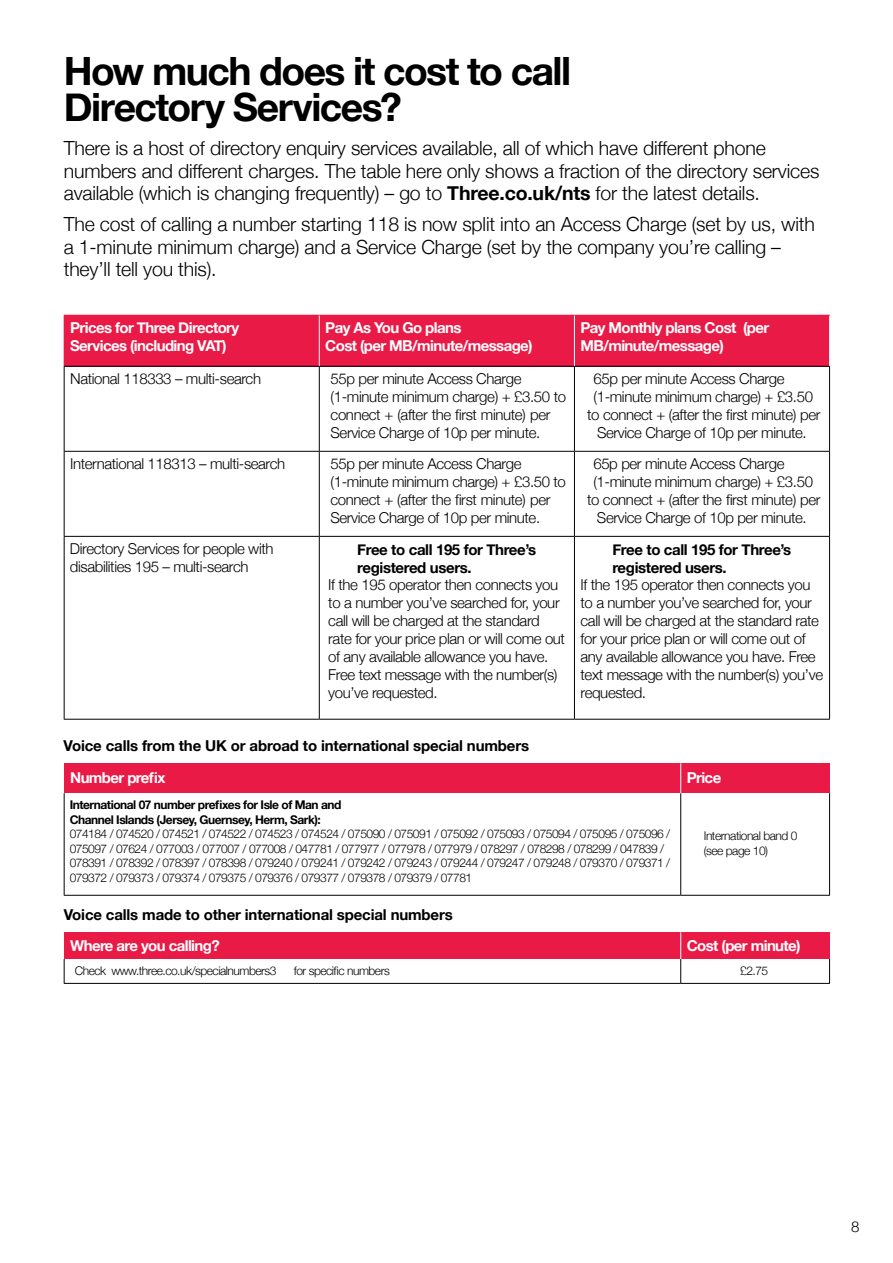
<style>
.page{position:relative;width:893px;height:1263px;background:#fff}
.page>*{position:absolute;margin:0;border:0;box-sizing:border-box;transform-origin:0 0}
.t1{font:700 39px/35.1px "Helvetica Neue";letter-spacing:-.04em;color:#000}
.t2{font:300 19.5px/22.5px "Helvetica Neue";letter-spacing:-.01em;color:#000}
.t3{font:300 15px/18px "Helvetica Neue";letter-spacing:-.025em;color:#000}
.t4{font:700 15px/18px "Helvetica Neue";letter-spacing:-.01em;color:#000}
.t5{font:700 15px/18px "Helvetica Neue";letter-spacing:-.04em;color:#fff}
.t6{font:300 12px/14.4px "Helvetica Neue";letter-spacing:-.04em;color:#000}
.t7{font:700 12px/15px "Helvetica Neue";letter-spacing:-.04em;color:#000}
.s1{font-weight:700}
</style>
<div class="page">
<div style="left:64px;top:315px;width:255px;height:51px;background:#ea1a46"></div>
<div style="left:319px;top:315px;width:255px;height:51px;background:#ea1a46"></div>
<div style="left:574px;top:315px;width:256px;height:51px;background:#ea1a46"></div>
<hr style="left:64px;top:366px;width:255px;height:1px;background:#000">
<hr style="left:64px;top:367px;width:1px;height:84px;background:#000">
<hr style="left:319px;top:366px;width:255px;height:1px;background:#000">
<hr style="left:319px;top:367px;width:1px;height:84px;background:#000">
<hr style="left:574px;top:366px;width:256px;height:1px;background:#000">
<hr style="left:574px;top:367px;width:1px;height:84px;background:#000">
<hr style="left:829px;top:367px;width:1px;height:84px;background:#000">
<hr style="left:64px;top:451px;width:255px;height:1px;background:#000">
<hr style="left:64px;top:452px;width:1px;height:84px;background:#000">
<hr style="left:319px;top:451px;width:255px;height:1px;background:#000">
<hr style="left:319px;top:452px;width:1px;height:84px;background:#000">
<hr style="left:574px;top:451px;width:256px;height:1px;background:#000">
<hr style="left:574px;top:452px;width:1px;height:84px;background:#000">
<hr style="left:829px;top:452px;width:1px;height:84px;background:#000">
<hr style="left:64px;top:536px;width:255px;height:1px;background:#000">
<hr style="left:64px;top:537px;width:1px;height:182px;background:#000">
<hr style="left:319px;top:536px;width:255px;height:1px;background:#000">
<hr style="left:319px;top:537px;width:1px;height:182px;background:#000">
<hr style="left:574px;top:536px;width:256px;height:1px;background:#000">
<hr style="left:574px;top:537px;width:1px;height:182px;background:#000">
<hr style="left:829px;top:537px;width:1px;height:182px;background:#000">
<hr style="left:64px;top:719px;width:255px;height:1px;background:#000">
<hr style="left:319px;top:719px;width:255px;height:1px;background:#000">
<hr style="left:574px;top:719px;width:256px;height:1px;background:#000">
<hr style="left:319px;top:316px;width:1px;height:50px;background:#fff">
<hr style="left:574px;top:316px;width:1px;height:50px;background:#fff">
<hr style="left:829px;top:316px;width:1px;height:50px;background:#fff">
<div style="left:64px;top:763px;width:617px;height:30px;background:#ea1a46"></div>
<div style="left:681px;top:763px;width:149px;height:30px;background:#ea1a46"></div>
<hr style="left:64px;top:793px;width:1px;height:102px;background:#000">
<hr style="left:680px;top:793px;width:1px;height:102px;background:#000">
<hr style="left:829px;top:793px;width:1px;height:102px;background:#000">
<hr style="left:64px;top:895px;width:617px;height:1px;background:#000">
<hr style="left:681px;top:895px;width:149px;height:1px;background:#000">
<hr style="left:680px;top:763px;width:1px;height:30px;background:#fff">
<div style="left:64px;top:932px;width:617px;height:27px;background:#ea1a46"></div>
<div style="left:681px;top:932px;width:149px;height:27px;background:#ea1a46"></div>
<svg style="left:64px;top:959px;width:1px;height:24px"></svg>
<svg style="left:829px;top:959px;width:1px;height:24px"></svg>
<hr style="left:64px;top:983px;width:617px;height:1px;background:#000">
<hr style="left:681px;top:983px;width:149px;height:1px;background:#000">
<svg style="left:680px;top:932px;width:1px;height:51px"></svg>
<h1 class="t1" style="left:64px;top:55px;width:509px">How much does it cost to call<br>Directory Services?</h1>
<p class="t2" style="left:64px;top:136px;width:757px">There is a host of directory enquiry services available, all of which have different phone numbers and different charges. The table here only shows a fraction of the directory services available (which is changing frequently) – go to <span class="s1">Three.co.uk/nts</span> for the latest details.</p>
<h2 class="t2" style="left:64px;top:212px;width:753px">The cost of calling a number starting 118 is now split into an Access Charge (set by us, with a 1-minute minimum charge) and a Service Charge (set by the company you’re calling – they’ll tell you this).</h2>
<p class="t5" style="left:70px;top:319px;width:171px">Prices for Three Directory<br>Services (including VAT)</p>
<p class="t5" style="left:325px;top:319px;width:209px">Pay As You Go plans<br>Cost (per MB/minute/message)</p>
<p class="t5" style="left:580px;top:319px;width:190px">Pay Monthly plans Cost (per<br>MB/minute/message)</p>
<p class="t3" style="left:70px;top:369px;width:192px">National 118333 – multi-search</p>
<p class="t3" style="left:331px;top:369px;width:237px">55p per minute Access Charge (1-minute minimum charge) + £3.50 to connect + (after the first minute) per Service Charge of 10p per minute.</p>
<p class="t3" style="left:593px;top:369px;width:193px">65p per minute Access Charge</p>
<p class="t3" style="left:593px;top:387px;width:221px">(1-minute minimum charge) + £3.50</p>
<p class="t3" style="left:587px;top:405px;width:235px">to connect + (after the first minute) per</p>
<p class="t3" style="left:597px;top:423px;width:211px">Service Charge of 10p per minute.</p>
<p class="t3" style="left:70px;top:454px;width:217px">International 118313 – multi-search</p>
<p class="t3" style="left:330px;top:454px;width:237px">55p per minute Access Charge (1-minute minimum charge) + £3.50 to connect + (after the first minute) per Service Charge of 10p per minute.</p>
<p class="t3" style="left:593px;top:454px;width:193px">65p per minute Access Charge</p>
<p class="t3" style="left:593px;top:472px;width:221px">(1-minute minimum charge) + £3.50</p>
<p class="t3" style="left:587px;top:490px;width:235px">to connect + (after the first minute) per</p>
<p class="t3" style="left:597px;top:508px;width:211px">Service Charge of 10p per minute.</p>
<p class="t3" style="left:70px;top:539px;width:205px">Directory Services for people with disabilities 195 – multi-search</p>
<p class="t4" style="left:357px;top:541px;width:180px">Free to call 195 for Three’s registered users.</p>
<p class="t3" style="left:328px;top:575px;width:238px">If the 195 operator then connects you to a number you’ve searched for, your call will be charged at the standard rate for your price plan or will come out of any available allowance you have.<br>Free text message with the number(s) you’ve requested.</p>
<p class="t4" style="left:612px;top:541px;width:180px">Free to call 195 for Three’s registered users.</p>
<p class="t3" style="left:580px;top:575px;width:244px">If the 195 operator then connects you to a number you’ve searched for, your call will be charged at the standard rate for your price plan or will come out of any available allowance you have. Free text message with the number(s) you’ve requested.</p>
<p class="t4" style="left:64px;top:737px;width:467px">Voice calls from the UK or abroad to international special numbers</p>
<p class="t5" style="left:70px;top:769px;width:97px">Number prefix</p>
<p class="t5" style="left:687px;top:769px;width:36px">Price</p>
<p class="t7" style="left:70px;top:797px;width:273px">International 07 number prefixes for Isle of Man and<br>Channel Islands (Jersey, Guernsey, Herm, Sark):</p>
<p class="t6" style="left:70px;top:826px;width:602px">074184 / 074520 / 074521 / 074522 / 074523 / 074524 / 075090 / 075091 / 075092 / 075093 / 075094 / 075095 / 075096 / 075097 / 07624 / 077003 / 077007 / 077008 / 047781 / 077977 / 077978 / 077979 / 078297 / 078298 / 078299 / 047839 / 078391 / 078392 / 078397 / 078398 / 079240 / 079241 / 079242 / 079243 / 079244 / 079247 / 079248 / 079370 / 079371 / 079372 / 079373 / 079374 / 079375 / 079376 / 079377 / 079378 / 079379 / 07781</p>
<p class="t6" style="left:704px;top:828px;width:95px">International band 0 (see page 10)</p>
<p class="t4" style="left:64px;top:906px;width:391px">Voice calls made to other international special numbers</p>
<p class="t5" style="left:70px;top:937px;width:151px">Where are you calling?</p>
<p class="t5" style="left:687px;top:937px;width:115px">Cost (per minute)</p>
<p class="t6" style="left:75px;top:962px;width:203px">Check www.three.co.uk/specialnumbers3</p>
<p class="t6" style="left:294px;top:962px;width:98px">for specific numbers</p>
<p class="t6" style="left:740px;top:962px;width:30px">£2.75</p>
<p class="t3" style="left:851px;top:1216px;width:10px">8</p>
</div>
